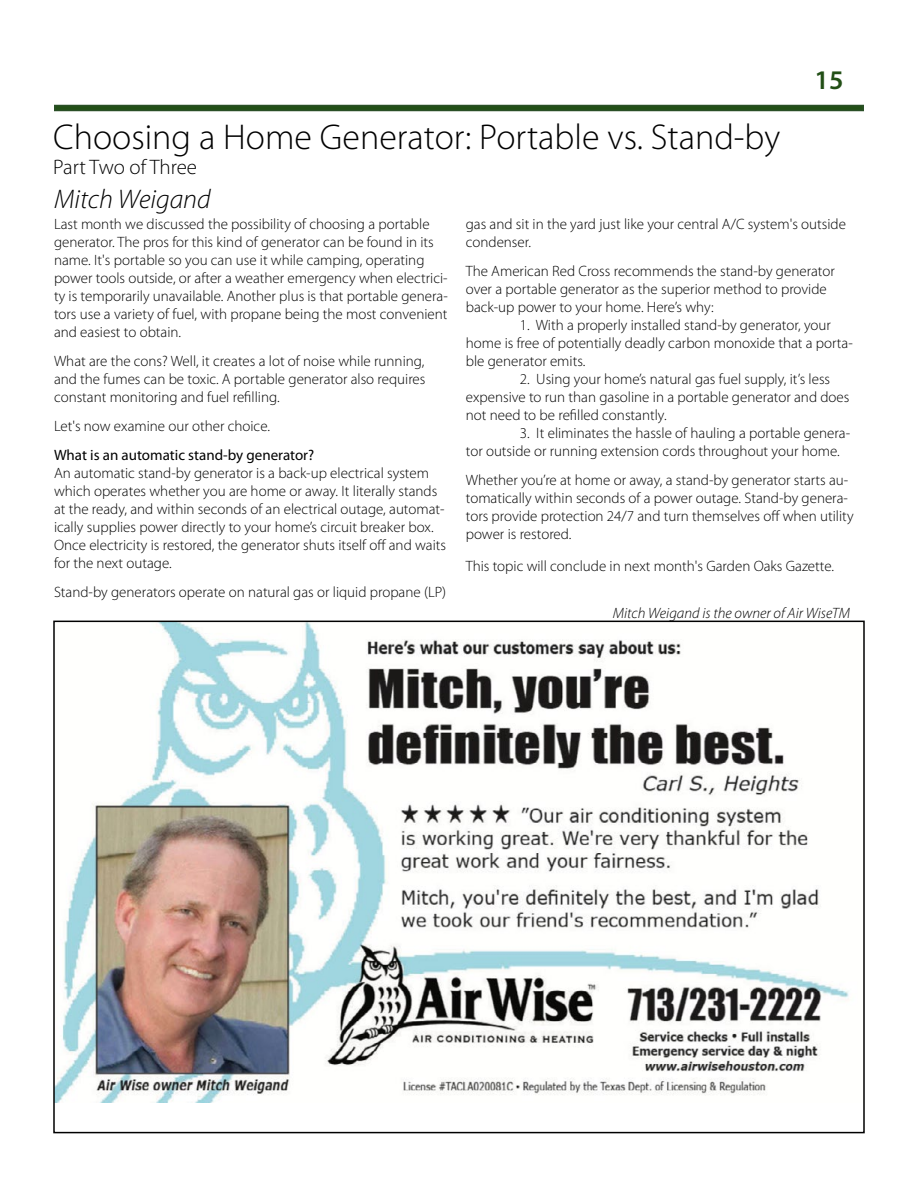
<style>
.page{position:relative;width:918px;height:1188px;background:#fff}
.page>*{position:absolute;margin:0;border:0;box-sizing:border-box;transform-origin:0 0}
.t1{font:300 36px "Myriad Pro";color:#000}
.t2{font:italic 300 27px "Myriad Pro";color:#000}
.t3{font:600 27px "Myriad Pro";color:#224f16}
.t4{font:300 21px "Myriad Pro";color:#000}
.t5{font:300 15px/18px "Myriad Pro";color:#000}
.t6{font:15px "Myriad Pro";color:#000}
.t7{font:italic 300 15px "Myriad Pro";color:#000}
</style>
<div class="page">
<svg style="left:54px;top:105px;width:810px;height:6px;background:#254f1d"></svg>
<img style="left:56px;top:624px;width:793px;height:478px">
<h2 class="t3" style="left:815px;top:63px;width:30px">15</h2>
<h1 class="t1" style="left:53px;top:115px;width:728px">Choosing a Home Generator: Portable vs. Stand-by</h1>
<h3 class="t4" style="left:53px;top:155px;width:145px">Part Two of Three</h3>
<h2 class="t2" style="left:54px;top:183px;width:158px">Mitch Weigand</h2>
<p class="t5" style="left:54px;top:215px;width:395px">Last month we discussed the possibility of choosing a portable generator. The pros for this kind of generator can be found in its name. It's portable so you can use it while camping, operating power tools outside, or after a weather emergency when electrici&shy;ty is temporarily unavailable. Another plus is that portable genera&shy;tors use a variety of fuel, with propane being the most convenient and easiest to obtain.</p>
<p class="t5" style="left:54px;top:352px;width:373px;text-align:justify">What are the cons? Well, it creates a lot of noise while running, and the fumes can be toxic. A portable generator also requires constant monitoring and fuel refilling.</p>
<p class="t5" style="left:54px;top:417px;width:218px">Let's now examine our other choice.</p>
<p class="t6" style="left:54px;top:446px;width:262px">What is an automatic stand-by generator?</p>
<p class="t5" style="left:54px;top:464px;width:394px">An automatic stand-by generator is a back-up electrical system which operates whether you are home or away. It literally stands at the ready, and within seconds of an electrical outage, automat&shy;ically supplies power directly to your home’s circuit breaker box.<br>Once electricity is restored, the generator shuts itself off and waits for the next outage.</p>
<p class="t5" style="left:54px;top:582px;width:394px">Stand-by generators operate on natural gas or liquid propane (LP)</p>
<p class="t5" style="left:466px;top:215px;width:382px">gas and sit in the yard just like your central A/C system's outside condenser.</p>
<p class="t5" style="left:466px;top:262px;width:371px">The American Red Cross recommends the stand-by generator over a portable generator as the superior method to provide back-up power to your home. Here’s why:</p>
<p class="t5" style="left:466px;top:316px;width:389px;text-indent:54px">1. With a properly installed stand-by generator, your home is free of potentially deadly carbon monoxide that a porta&shy;ble generator emits.</p>
<p class="t5" style="left:466px;top:370px;width:385px;text-indent:54px">2. Using your home’s natural gas fuel supply, it’s less expensive to run than gasoline in a portable generator and does not need to be refilled constantly.</p>
<p class="t5" style="left:466px;top:424px;width:386px;text-indent:54px">3. It eliminates the hassle of hauling a portable genera&shy;tor outside or running extension cords throughout your home.</p>
<p class="t5" style="left:466px;top:471px;width:389px">Whether you’re at home or away, a stand-by generator starts au&shy;tomatically within seconds of a power outage. Stand-by genera&shy;tors provide protection 24/7 and turn themselves off when utility power is restored.</p>
<p class="t5" style="left:466px;top:557px;width:370px">This topic will conclude in next month's Garden Oaks Gazette.</p>
<p class="t7" style="left:613px;top:604px;width:239px">Mitch Weigand is the owner of Air WiseTM</p>
</div>
